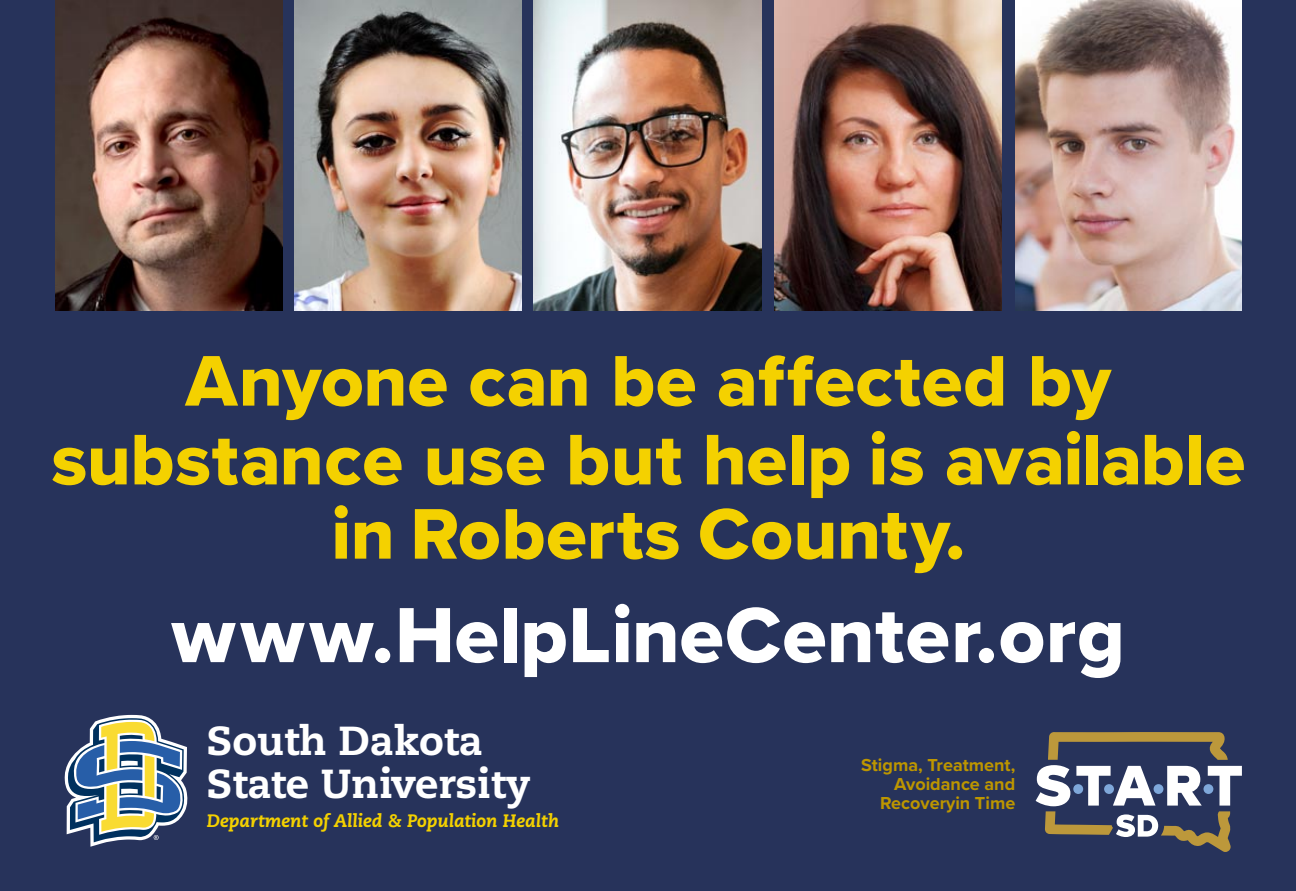
<style>
.page{position:relative;width:1296px;height:891px;background:#27335b}
.page>*{position:absolute;margin:0;border:0;box-sizing:border-box;transform-origin:0 0}
.t1{font:81px "Proxima Nova Extrabld";letter-spacing:.005em;color:#fff}
.t2{font:74.25px/76.5px "Proxima Nova Extrabld";letter-spacing:.005em;color:#f4d100;text-align:center}
.t3{font:800 40.5px/42.8px "Caecilia LT Pro 85";color:#fff}
.t4{font:700 18px/18.9px "Proxima Nova";color:#bd9600;text-align:right}
.t5{font:italic 800 18px "Caecilia LT Pro 86";color:#f4d100}
</style>
<div class="page">
<img style="left:55px;top:0;width:227px;height:310px">
<img style="left:294px;top:0;width:227px;height:310px">
<img style="left:534px;top:0;width:227px;height:310px">
<img style="left:775px;top:0;width:226px;height:310px">
<img style="left:1015px;top:0;width:227px;height:311px">
<svg style="left:64px;top:715px;width:124px;height:132px"></svg>
<svg style="left:1036px;top:732px;width:206px;height:120px"></svg>
<p class="t2" style="left:51px;top:350px;width:1196px">Anyone can be affected by substance use but help is available in Roberts County.</p>
<h1 class="t1" style="left:172px;top:608px;width:955px">www.HelpLineCenter.org</h1>
<p class="t3" style="left:207px;top:720px;width:325px">South Dakota<br>State University</p>
<p class="t5" style="left:207px;top:810px;width:354px">Department of Allied &amp; Population Health</p>
<p class="t4" style="left:861px;top:757px;width:156px">Stigma, Treatment,<br>Avoidance and<br>Recoveryin Time</p>
</div>
